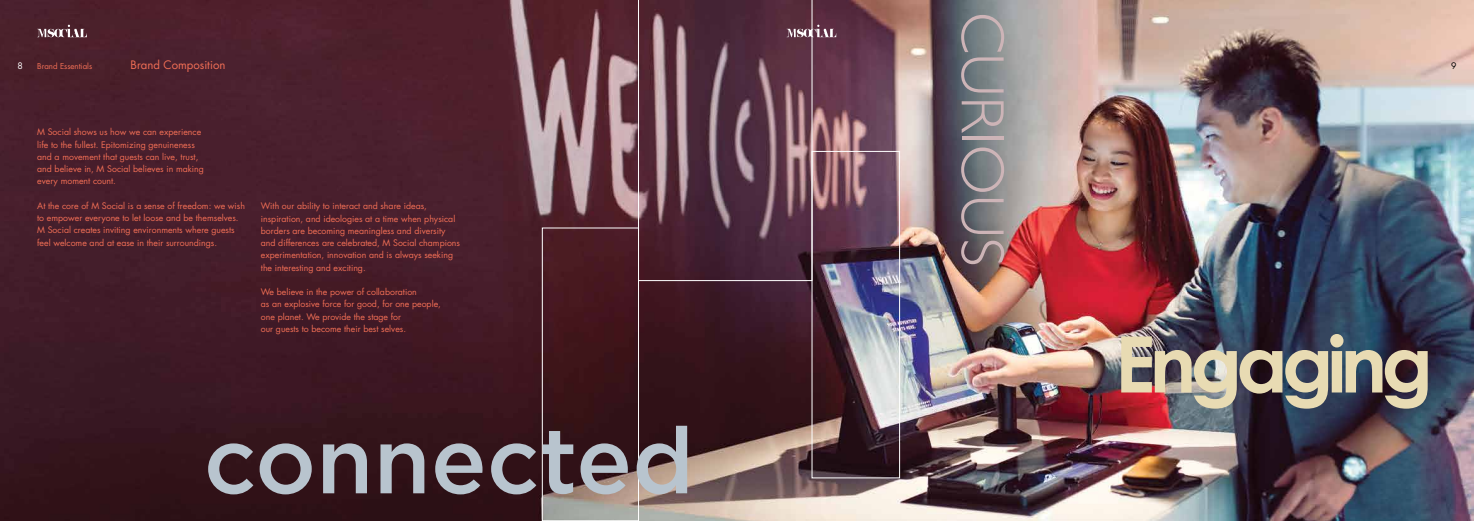
<style>
.page{position:relative;width:1474px;height:521px;background:#fff}
.page>*{position:absolute;margin:0;border:0;box-sizing:border-box;transform-origin:0 0}
.t1{font:500 92.49px "Gotham";color:#b8c4ce}
.t2{font:300 61.43px "Gill Sans";color:#cdb4b7}
.t3{font:11.38px "Futura LT";color:#f16e55}
.t4{font:8.75px/12.2px "Futura LT";color:#f16e55}
.t5{font:8.75px "Futura LT";color:#fff}
.t6{font:8.75px "Futura LT";color:#000}
.t7{font:7.88px "Futura LT";color:#f16e55}
</style>
<div class="page">
<img style="left:0;top:0;width:1473px;height:521px">
<svg style="left:37px;top:25px;width:50px;height:12px"></svg>
<div style="left:542px;top:228px;width:96px;height:293px;border:1px solid #fff"></div>
<svg style="left:638px;top:0;width:174px;height:281px;background:#63414f"></svg>
<svg style="left:786px;top:25px;width:50px;height:12px"></svg>
<div style="left:811px;top:151px;width:88px;height:327px;border:1px solid #fff"></div>
<img style="left:1121px;top:334px;width:306px;height:75px">
<p class="t5" style="left:17px;top:60px;width:7px">8</p>
<p class="t7" style="left:37px;top:61px;width:56px">Brand Essentials</p>
<h3 class="t3" style="left:131px;top:57px;width:96px">Brand Composition</h3>
<p class="t4" style="left:37px;top:126px;width:168px">M Social shows us how we can experience life to the fullest. Epitomizing genuineness and a movement that guests can live, trust, and believe in, M Social believes in making every moment count.</p>
<p class="t4" style="left:37px;top:200px;width:209px">At the core of M Social is a sense of freedom: we wish to empower everyone to let loose and be themselves.<br>M Social creates inviting environments where guests feel welcome and at ease in their surroundings.</p>
<p class="t4" style="left:261px;top:200px;width:201px">With our ability to interact and share ideas, inspiration, and ideologies at a time when physical borders are becoming meaningless and diversity and differences are celebrated, M Social champions experimentation, innovation and is always seeking the interesting and exciting.</p>
<p class="t4" style="left:261px;top:286px;width:181px">We believe in the power of collaboration<br>as an explosive force for good, for one people, one planet. We provide the stage for<br>our guests to become their best selves.</p>
<h1 class="t1" style="left:204px;top:400px;width:492px">connected</h1>
<h2 class="t2" style="left:1030px;top:12px;width:256px;rotate:90deg">CURIOUS</h2>
<p class="t6" style="left:1451px;top:60px;width:7px">9</p>
</div>
